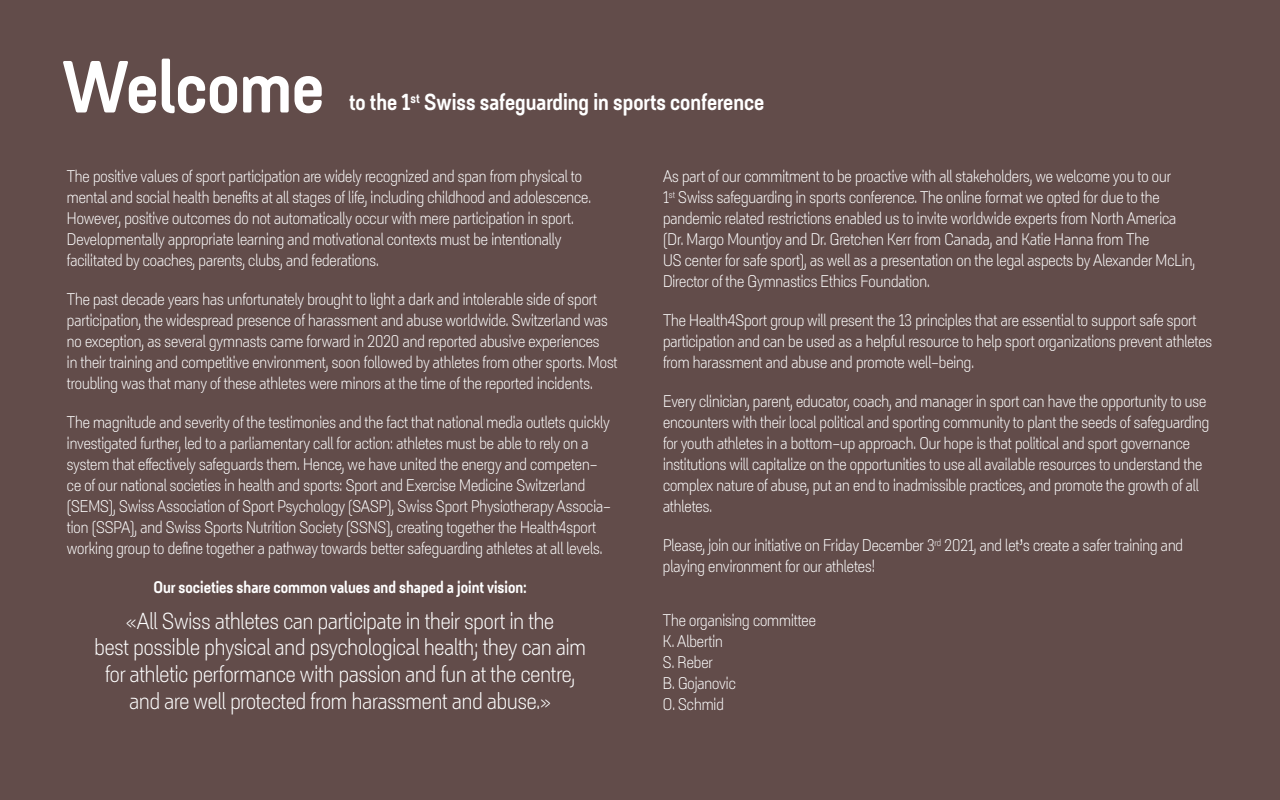
<style>
.page{position:relative;width:1280px;height:800px;background:#624c4a}
.page>*{position:absolute;margin:0;border:0;box-sizing:border-box;transform-origin:0 0}
.t1{font:800 70px "Itaca";color:#fff}
.t2{font:22px/27px "Itaca";color:#fff;text-align:center}
.t3{font:800 22px "Itaca";color:#fff}
.t4{font:16px/21px "Itaca";color:#fff}
.t5{font:800 16px "Itaca";color:#fff}
</style>
<div class="page">
<h1 class="t1" style="left:62px;top:30px;width:263px">Welcome</h1>
<h2 class="t3" style="left:349px;top:84px;width:417px">to the 1<sup>st</sup> Swiss safeguarding in sports conference</h2>
<p class="t4" style="left:67px;top:165px;width:526px">The positive values of sport participation are widely recognized and span from physical to mental and social health benefits at all stages of life, including childhood and adolescence.<br>However, positive outcomes do not automatically occur with mere participation in sport.<br>Developmentally appropriate learning and motivational contexts must be intentionally facilitated by coaches, parents, clubs, and federations.</p>
<p class="t4" style="left:67px;top:288px;width:552px">The past decade years has unfortunately brought to light a dark and intolerable side of sport participation, the widespread presence of harassment and abuse worldwide. Switzerland was no exception, as several gymnasts came forward in 2020 and reported abusive experiences<br>in their training and competitive environment, soon followed by athletes from other sports. Most troubling was that many of these athletes were minors at the time of the reported incidents.</p>
<p class="t4" style="left:67px;top:411px;width:545px">The magnitude and severity of the testimonies and the fact that national media outlets quickly investigated further, led to a parliamentary call for action: athletes must be able to rely on a system that effectively safeguards them. Hence, we have united the energy and competen&shy;ce of our national societies in health and sports: Sport and Exercise Medicine Switzerland (SEMS), Swiss Association of Sport Psychology (SASP), Swiss Sport Physiotherapy Associa&shy;tion (SSPA), and Swiss Sports Nutrition Society (SSNS), creating together the Health4sport working group to define together a pathway towards better safeguarding athletes at all levels.</p>
<p class="t5" style="left:153px;top:574px;width:375px">Our societies share common values and shaped a joint vision:</p>
<h2 class="t2" style="left:94px;top:606px;width:493px">«All Swiss athletes can participate in their sport in the<br>best possible physical and psychological health; they can aim for athletic performance with passion and fun at the centre, and are well protected from harassment and abuse.»</h2>
<p class="t4" style="left:663px;top:165px;width:534px">As part of our commitment to be proactive with all stakeholders, we welcome you to our<br>1<sup>st</sup> Swiss safeguarding in sports conference. The online format we opted for due to the pandemic related restrictions enabled us to invite worldwide experts from North America (Dr. Margo Mountjoy and Dr. Gretchen Kerr from Canada, and Katie Hanna from The<br>US center for safe sport), as well as a presentation on the legal aspects by Alexander McLin, Director of the Gymnastics Ethics Foundation.</p>
<p class="t4" style="left:663px;top:309px;width:551px">The Health4Sport group will present the 13 principles that are essential to support safe sport participation and can be used as a helpful resource to help sport organizations prevent athletes from harassment and abuse and promote well-being.</p>
<p class="t4" style="left:663px;top:390px;width:548px">Every clinician, parent, educator, coach, and manager in sport can have the opportunity to use encounters with their local political and sporting community to plant the seeds of safeguarding for youth athletes in a bottom-up approach. Our hope is that political and sport governance institutions will capitalize on the opportunities to use all available resources to understand the complex nature of abuse, put an end to inadmissible practices, and promote the growth of all athletes.</p>
<p class="t4" style="left:663px;top:534px;width:522px">Please, join our initiative on Friday December 3<sup>rd</sup> 2021, and let’s create a safer training and playing environment for our athletes!</p>
<p class="t4" style="left:663px;top:609px;width:154px">The organising committee<br>K. Albertin<br>S. Reber<br>B. Gojanovic<br>O. Schmid</p>
</div>
